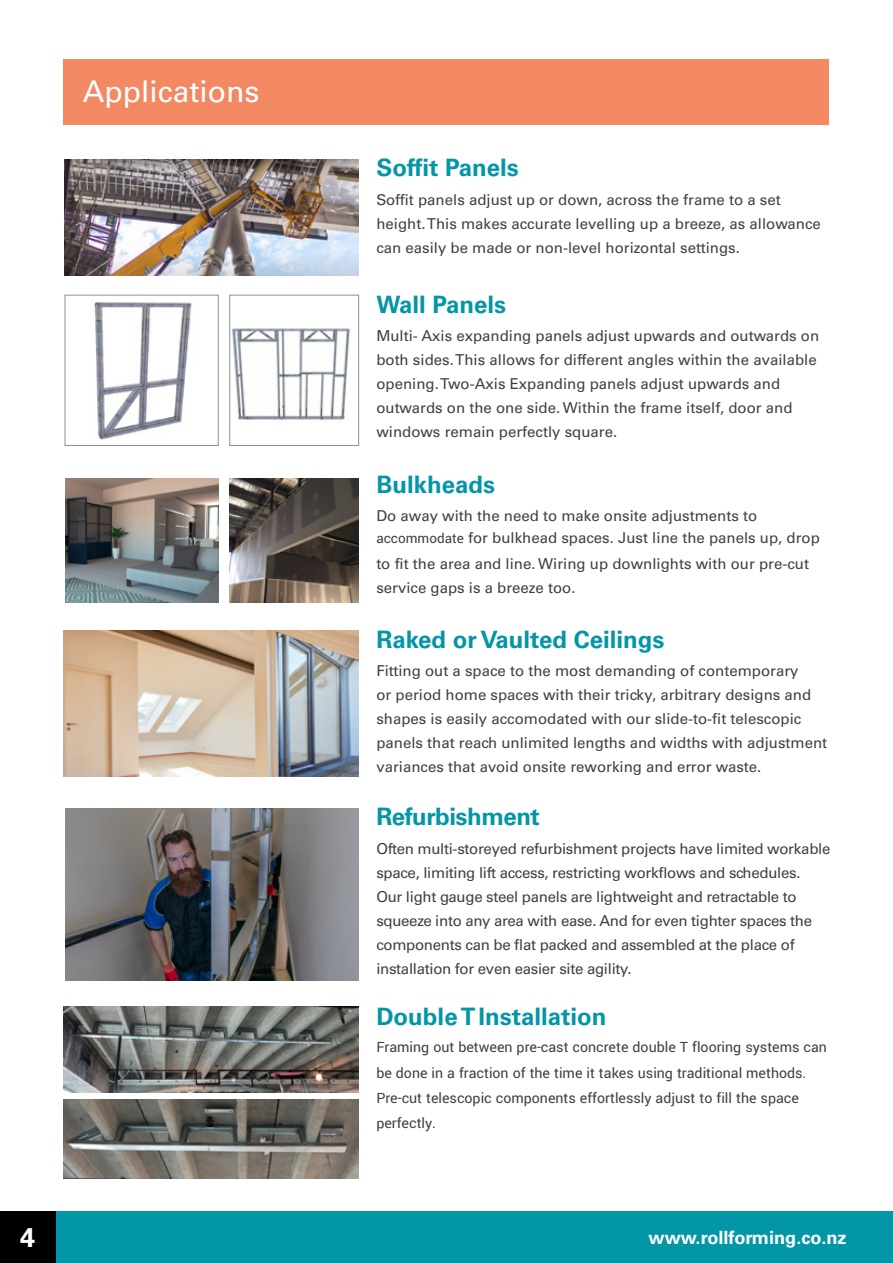
<style>
.page{position:relative;width:893px;height:1263px;background:#fff}
.page>*{position:absolute;margin:0;border:0;box-sizing:border-box;transform-origin:0 0}
.t1{font:30px "Univers LT Std";color:#fff}
.t2{font:700 27px "Univers LT Std";color:#fff}
.t3{font:700 24px "Univers LT Std";color:#0396a6}
.t4{font:700 24px "Univers LT Std";letter-spacing:-.02em;color:#0396a6}
.t5{font:700 18.3px "Univers LT Std";color:#fff}
.t6{font:15.75px/25.2px "Yantramanav";color:#414042}
.t7{font:15px/24px "Univers LT Std";color:#414042}
.t8{font:15px/24px "Univers LT Std";letter-spacing:-.02em;color:#414042}
.s1{font-family:"Yantramanav"}
</style>
<div class="page">
<div style="left:0;top:1211px;width:893px;height:52px;background:#0396a6"></div>
<div style="left:0;top:1211px;width:55px;height:52px;background:#000"></div>
<img style="left:65px;top:479px;width:154px;height:123px">
<img style="left:229px;top:479px;width:130px;height:123px">
<img style="left:64px;top:631px;width:295px;height:145px">
<img style="left:65px;top:808px;width:294px;height:173px">
<div style="left:64px;top:60px;width:765px;height:65px;background:#f28963"></div>
<img style="left:232px;top:328px;width:119px;height:92px">
<div style="left:229px;top:295px;width:130px;height:151px;border:1px solid #8f9194"></div>
<img style="left:94px;top:302px;width:98px;height:138px">
<div style="left:65px;top:295px;width:154px;height:151px;border:1px solid #8f9194"></div>
<img style="left:64px;top:159px;width:295px;height:116px">
<img style="left:64px;top:1006px;width:295px;height:87px">
<img style="left:64px;top:1099px;width:295px;height:79px">
<h1 class="t1" style="left:83px;top:73px;width:178px">Applications</h1>
<h3 class="t3" style="left:376px;top:154px;width:144px">Soffit Panels</h3>
<p class="t7" style="left:376px;top:187px;width:446px">Soffit panels adjust up or down, across the frame to a set height. This makes accurate levelling up a breeze, as allowance can easily be made or non-level horizontal settings.</p>
<h3 class="t3" style="left:376px;top:290px;width:131px">Wall Panels</h3>
<p class="t7" style="left:376px;top:323px;width:444px">Multi- Axis expanding panels adjust upwards and outwards on both sides. This allows for different angles within the available opening. Two-Axis Expanding panels adjust upwards and outwards on the one side. Within the frame itself, door and windows remain perfectly square.</p>
<h3 class="t3" style="left:376px;top:470px;width:120px">Bulkheads</h3>
<p class="t7" style="left:376px;top:504px;width:445px;line-height:22.6px">Do away with the need to make onsite adjustments to <span class="s1">accommodate</span> for bulkhead spaces. Just line the panels up, drop</p>
<p class="t7" style="left:376px;top:551px;width:434px">to fit the area and line. Wiring up downlights with our pre-cut service gaps is a breeze too.</p>
<h3 class="t3" style="left:376px;top:625px;width:290px">Raked or Vaulted Ceilings</h3>
<p class="t7" style="left:376px;top:659px;width:452px">Fitting out a space to the most demanding of contemporary<br>or period home spaces with their tricky, arbitrary designs and shapes is easily accomodated with our slide-to-fit telescopic panels that reach unlimited lengths and widths with adjustment variances that avoid onsite reworking and error waste.</p>
<h3 class="t4" style="left:376px;top:803px;width:165px">Refurbishment</h3>
<p class="t8" style="left:376px;top:836px;width:456px">Often multi-storeyed refurbishment projects have limited workable space, limiting lift access, restricting workflows and schedules.<br>Our light gauge steel panels are lightweight and retractable to squeeze into any area with ease. And for even tighter spaces the components can be flat packed and assembled at the place of installation for even easier site agility.</p>
<h3 class="t3" style="left:376px;top:1002px;width:232px">Double T Installation</h3>
<p class="t6" style="left:376px;top:1035px;width:452px">Framing out between pre-cast concrete double T flooring systems can be done in a fraction of the time it takes using traditional methods.<br>Pre-cut telescopic components effortlessly adjust to fill the space perfectly.</p>
<h2 class="t2" style="left:20px;top:1221px;width:17px">34</h2>
<p class="t5" style="left:648px;top:1226px;width:200px">www.rollforming.co.nz</p>
</div>
